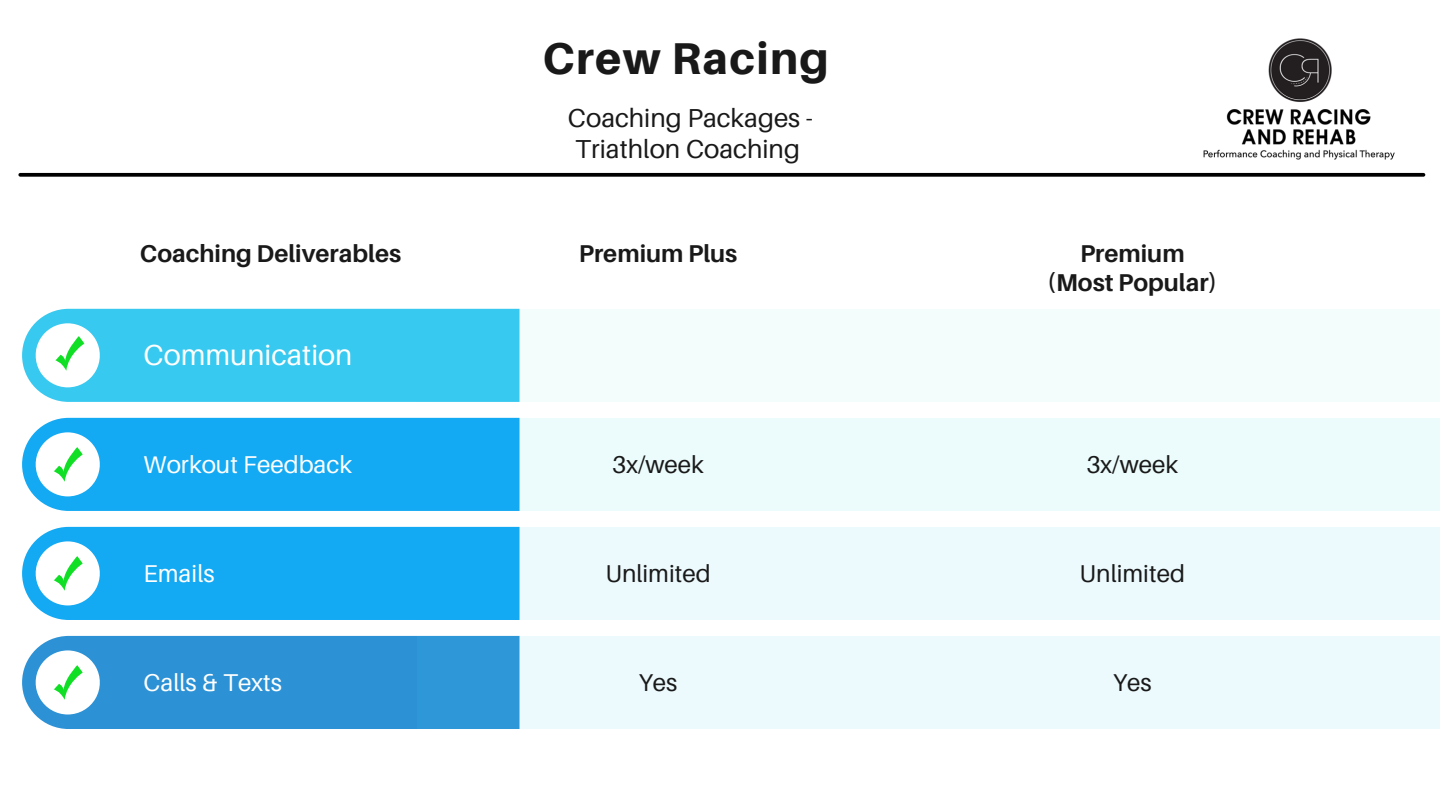
<style>
.page{position:relative;width:1440px;height:810px;background:#fff}
.page>*{position:absolute;margin:0;border:0;box-sizing:border-box;transform-origin:0 0}
.t1{font:800 44.6px "Aileron";letter-spacing:.03em;color:#191919}
.t2{font:29px "Aileron";color:#fff}
.t3{font:26px/30.6px "Aileron";color:#191919}
.t4{font:700 24.3px/28.7px "Aileron";color:#191919;text-align:center}
.t5{font:24.3px "Aileron";color:#191919}
.t6{font:24.3px "Aileron";color:#fff}
</style>
<div class="page">
<div style="left:417px;top:309px;width:1023px;height:93px;background:#f3fdfc"></div>
<div style="left:417px;top:418px;width:1023px;height:93px;background:#ecfbfb"></div>
<div style="left:417px;top:527px;width:1023px;height:93px;background:#ecf9fd"></div>
<div style="left:417px;top:636px;width:1023px;height:93px;background:#ecf9fd"></div>
<svg style="left:22px;top:309px;width:498px;height:93px;background:#48cdef"></svg>
<svg style="left:22px;top:418px;width:498px;height:93px;background:#27b0f2"></svg>
<svg style="left:22px;top:527px;width:498px;height:93px;background:#27b0f2"></svg>
<svg style="left:22px;top:636px;width:498px;height:93px;background:#3e9cd8"></svg>
<img style="left:1183px;top:38px;width:230px;height:135px">
<svg style="left:20px;top:173px;width:1403px;height:4px;background:#131313"></svg>
<h1 class="t1" style="left:543px;top:31px;width:288px">Crew Racing</h1>
<p class="t3" style="left:568px;top:102px;width:247px">Coaching Packages -<br>Triathlon Coaching</p>
<p class="t4" style="left:140px;top:239px;width:263px">Coaching Deliverables</p>
<p class="t4" style="left:579px;top:239px;width:160px">Premium Plus</p>
<p class="t4" style="left:1047px;top:239px;width:172px">Premium (Most Popular)</p>
<p class="t2" style="left:144px;top:337px;width:210px">Communication</p>
<p class="t6" style="left:144px;top:449px;width:210px">Workout Feedback</p>
<p class="t5" style="left:612px;top:449px;width:93px">3x/week</p>
<p class="t5" style="left:1086px;top:449px;width:93px">3x/week</p>
<p class="t6" style="left:144px;top:558px;width:73px">Emails</p>
<p class="t5" style="left:605px;top:558px;width:107px">Unlimited</p>
<p class="t5" style="left:1080px;top:558px;width:107px">Unlimited</p>
<p class="t6" style="left:144px;top:667px;width:140px">Calls &amp; Texts</p>
<p class="t5" style="left:639px;top:667px;width:40px">Yes</p>
<p class="t5" style="left:1113px;top:667px;width:40px">Yes</p>
</div>
